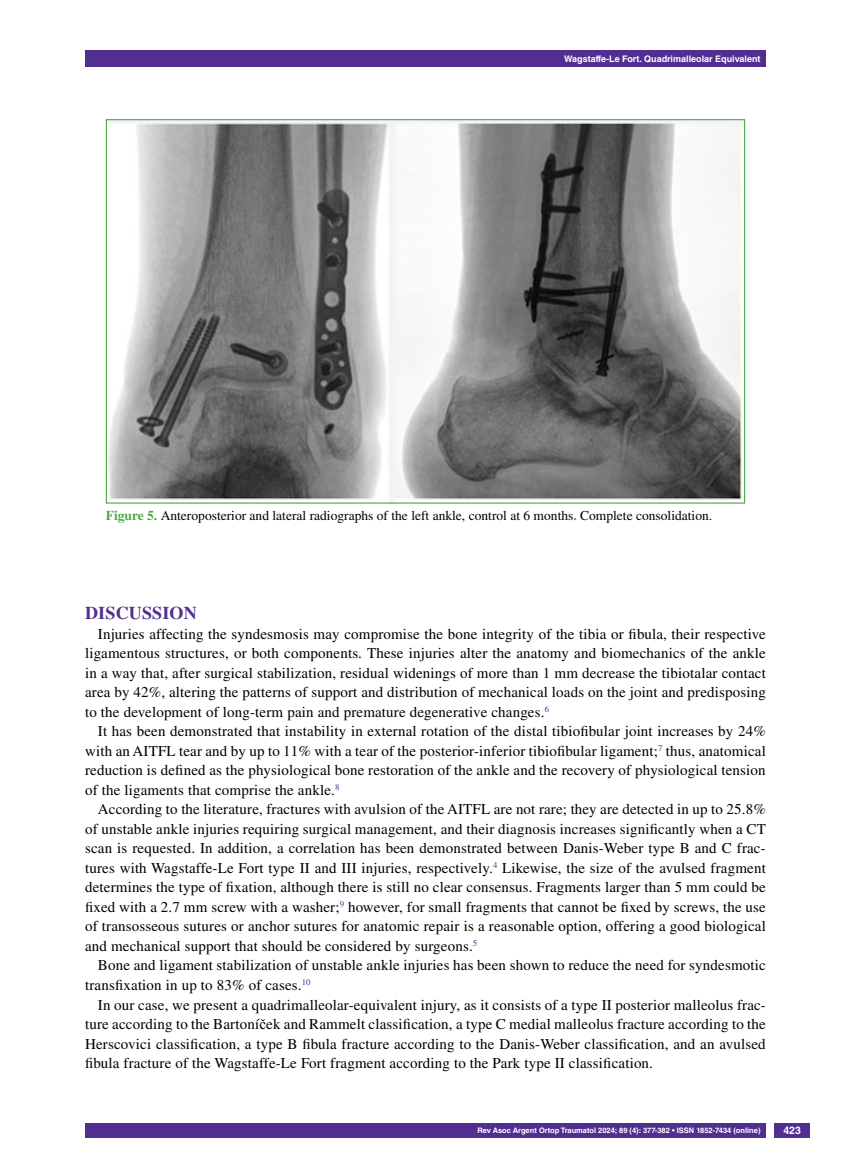
<style>
.page{position:relative;width:851px;height:1170px;background:#fff}
.page>*{position:absolute;margin:0;border:0;box-sizing:border-box;transform-origin:0 0}
.t1{font:700 18px "Times LT Std";letter-spacing:.01em;color:#522e91}
.t2{font:15px/19.5px "Times LT Std";letter-spacing:.01em;color:#000;text-align:justify}
.t3{font:13.5px "Times LT Std";color:#000}
.t4{font:700 10.5px "Helvetica LT Std";color:#fff}
.t5{font:700 9px "Helvetica LT Std";color:#fff}
.t6{font:700 7.5px "Helvetica LT Std";color:#fff}
.s1{font-weight:700;color:#49a942}
.s2{font-family:"Times New Roman"}
</style>
<div class="page">
<div style="left:85px;top:50px;width:680px;height:17px;background:#522e91"></div>
<div style="left:85px;top:1123px;width:680px;height:14px;background:#522e91"></div>
<div style="left:774px;top:1123px;width:35px;height:14px;background:#522e91"></div>
<img style="left:108px;top:121px;width:635px;height:380px">
<p class="t5" style="left:564px;top:53px;width:198px">Wagstaffe-Le Fort. Quadrimalleolar Equivalent</p>
<p class="t3" style="left:106px;top:507px;width:608px"><span class="s1">Figure 5.</span> Anteroposterior and lateral radiographs of the left ankle, control at 6 months<span class="s1">.</span> Complete consolidation.</p>
<p class="t1" style="left:85px;top:602px;width:113px">DISCUSSION</p>
<p class="t2" style="left:85px;top:624px;width:682px;text-indent:13px">Injuries affecting the syndesmosis may compromise the bone integrity of the tibia or fibula, their respective ligamentous structures, or both components. These injuries alter the anatomy and biomechanics of the ankle in a way that, after surgical stabilization, residual widenings of more than 1 mm decrease the tibiotalar contact area by 42%, altering the patterns of support and distribution of mechanical loads on the joint and predisposing to the development of long-term pain and premature degenerative changes.<sup>6</sup></p>
<p class="t2" style="left:85px;top:721px;width:682px;text-indent:13px">It has been demonstrated that instability in external rotation of the distal tibiofibular joint increases by 24% with an AITFL tear and by up to 11% with a tear of the posterior-inferior tibiofibular ligament;<sup>7</sup> thus, anatomical reduction is defined as the physiological bone restoration of the ankle and the recovery of physiological tension of the ligaments that comprise the ankle.<sup>8</sup></p>
<p class="t2" style="left:85px;top:799px;width:682px;text-indent:13px">According to the literature, fractures with avulsion of the AITFL are not rare; they are detected in up to 25.8% of unstable ankle injuries requiring surgical management, and their diagnosis increases significantly when a CT scan is requested. In addition, a correlation has been demonstrated between Danis-Weber type B and C frac&shy;tures with Wagstaffe-Le Fort type II and III injuries, respectively.<sup>4</sup> Likewise, the size of the avulsed fragment determines the type of fixation, although there is still no clear consensus. Fragments larger than 5 mm could be fixed with a 2.7 mm screw with a washer;<sup>9</sup> however, for small fragments that cannot be fixed by screws, the use of transosseous sutures or anchor sutures for anatomic repair is a reasonable option, offering a good biological and mechanical support that should be considered by surgeons.<sup>5</sup></p>
<p class="t2" style="left:85px;top:955px;width:682px;text-indent:13px">Bone and ligament stabilization of unstable ankle injuries has been shown to reduce the need for syndesmotic transfixation in up to 83% of cases.<sup>10</sup></p>
<p class="t2" style="left:85px;top:994px;width:682px;text-indent:13px">In our case, we present a quadrimalleolar-equivalent injury, as it consists of a type II posterior malleolus frac&shy;ture according to the Bartoní<span class="s2">č</span>ek and Rammelt classification, a type C medial malleolus fracture according to the Herscovici classification, a type B fibula fracture according to the Danis-Weber classification, and an avulsed fibula fracture of the Wagstaffe-Le Fort fragment according to the Park type II classification.</p>
<p class="t6" style="left:477px;top:1125px;width:284px">Rev Asoc Argent Ortop Traumatol 2024; 89 (4): 377-382 • ISSN 1852-7434 (online)</p>
<p class="t4" style="left:783px;top:1124px;width:19px">423</p>
</div>
